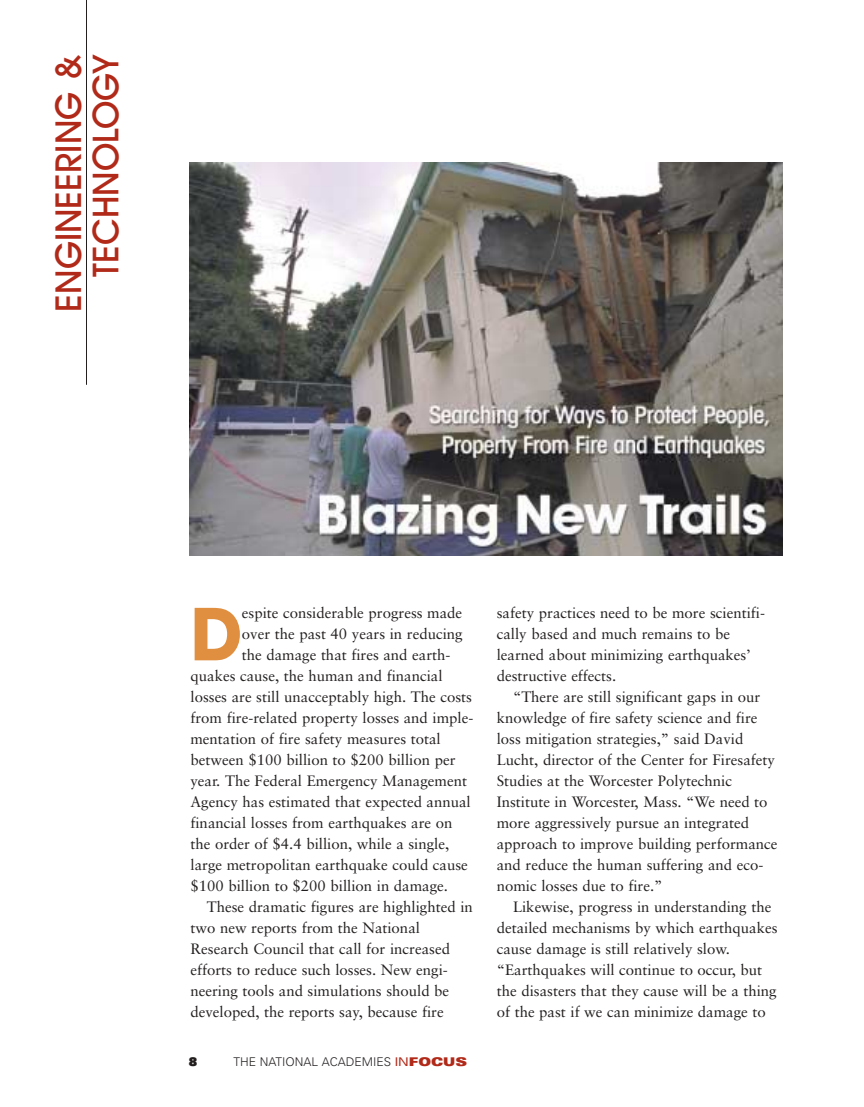
<style>
.page{position:relative;width:864px;height:1107px;background:#fff}
.page>*{position:absolute;margin:0;border:0;box-sizing:border-box;transform-origin:0 0}
.t1{font:700 73.8px "Avant Garde IT Cby BT";color:#e08f41}
.t2{font:500 36px/37.5px "Avant Garde IT Cby BT";color:#b12a19;text-align:right}
.t3{font:15px/21px "Sabon";color:#231f1f}
.t4{font:300 12px "Univers";color:#231f1f}
.t5{font:900 12px "Univers";color:#231f1f}
.s1{font-weight:400;font-stretch:expanded;color:#b12a19}
.s2{font-weight:900;font-stretch:expanded;color:#b12a19}
</style>
<div class="page">
<hr style="left:86px;top:0;width:1px;height:385px;background:#231f1f">
<img style="left:189px;top:162px;width:593px;height:394px">
<h2 class="t2" style="left:54px;top:312px;width:258px;rotate:-90deg">ENGINEERING &amp;<br>TECHNOLOGY</h2>
<h1 class="t1" style="left:190px;top:608px;width:53px">D</h1>
<p class="t3" style="left:242px;top:604px;width:222px">espite considerable progress made</p>
<p class="t3" style="left:242px;top:625px;width:222px">over the past 40 years in reducing</p>
<p class="t3" style="left:242px;top:646px;width:210px">the damage that fires and earth-</p>
<p class="t3" style="left:190px;top:667px;width:254px">quakes cause, the human and financial</p>
<p class="t3" style="left:190px;top:688px;width:283px">losses are still unacceptably high. The costs</p>
<p class="t3" style="left:190px;top:709px;width:284px">from fire-related property losses and imple-</p>
<p class="t3" style="left:190px;top:730px;width:252px">mentation of fire safety measures total</p>
<p class="t3" style="left:190px;top:751px;width:267px">between $100 billion to $200 billion per</p>
<p class="t3" style="left:190px;top:772px;width:278px">year. The Federal Emergency Management</p>
<p class="t3" style="left:190px;top:793px;width:282px">Agency has estimated that expected annual</p>
<p class="t3" style="left:190px;top:814px;width:264px">financial losses from earthquakes are on</p>
<p class="t3" style="left:190px;top:835px;width:260px">the order of $4.4 billion, while a single,</p>
<p class="t3" style="left:190px;top:856px;width:279px">large metropolitan earthquake could cause</p>
<p class="t3" style="left:190px;top:877px;width:259px">$100 billion to $200 billion in damage.</p>
<p class="t3" style="left:207px;top:898px;width:268px">These dramatic figures are highlighted in</p>
<p class="t3" style="left:190px;top:919px;width:231px">two new reports from the National</p>
<p class="t3" style="left:190px;top:940px;width:261px">Research Council that call for increased</p>
<p class="t3" style="left:190px;top:961px;width:259px">efforts to reduce such losses. New engi-</p>
<p class="t3" style="left:190px;top:982px;width:260px">neering tools and simulations should be</p>
<p class="t3" style="left:190px;top:1003px;width:255px">developed, the reports say, because fire</p>
<p class="t5" style="left:189px;top:1058px;width:10px">8</p>
<p class="t4" style="left:233px;top:1058px;width:235px">THE NATIONAL ACADEMIES <span class="s1">IN</span><span class="s2">FOCUS</span></p>
<p class="t3" style="left:497px;top:604px;width:270px">safety practices need to be more scientifi&shy;cally based and much remains to be learned about minimizing earthquakes’ destructive effects.</p>
<p class="t3" style="left:497px;top:688px;width:282px;text-indent:16px">“There are still significant gaps in our knowledge of fire safety science and fire loss mitigation strategies,” said David Lucht, director of the Center for Firesafety Studies at the Worcester Polytechnic Institute in Worcester, Mass. “We need to more aggressively pursue an integrated approach to improve building performance and reduce the human suffering and eco&shy;nomic losses due to fire.”</p>
<p class="t3" style="left:497px;top:898px;width:282px;text-indent:16px">Likewise, progress in understanding the detailed mechanisms by which earthquakes cause damage is still relatively slow. “Earthquakes will continue to occur, but the disasters that they cause will be a thing of the past if we can minimize damage to</p>
</div>
